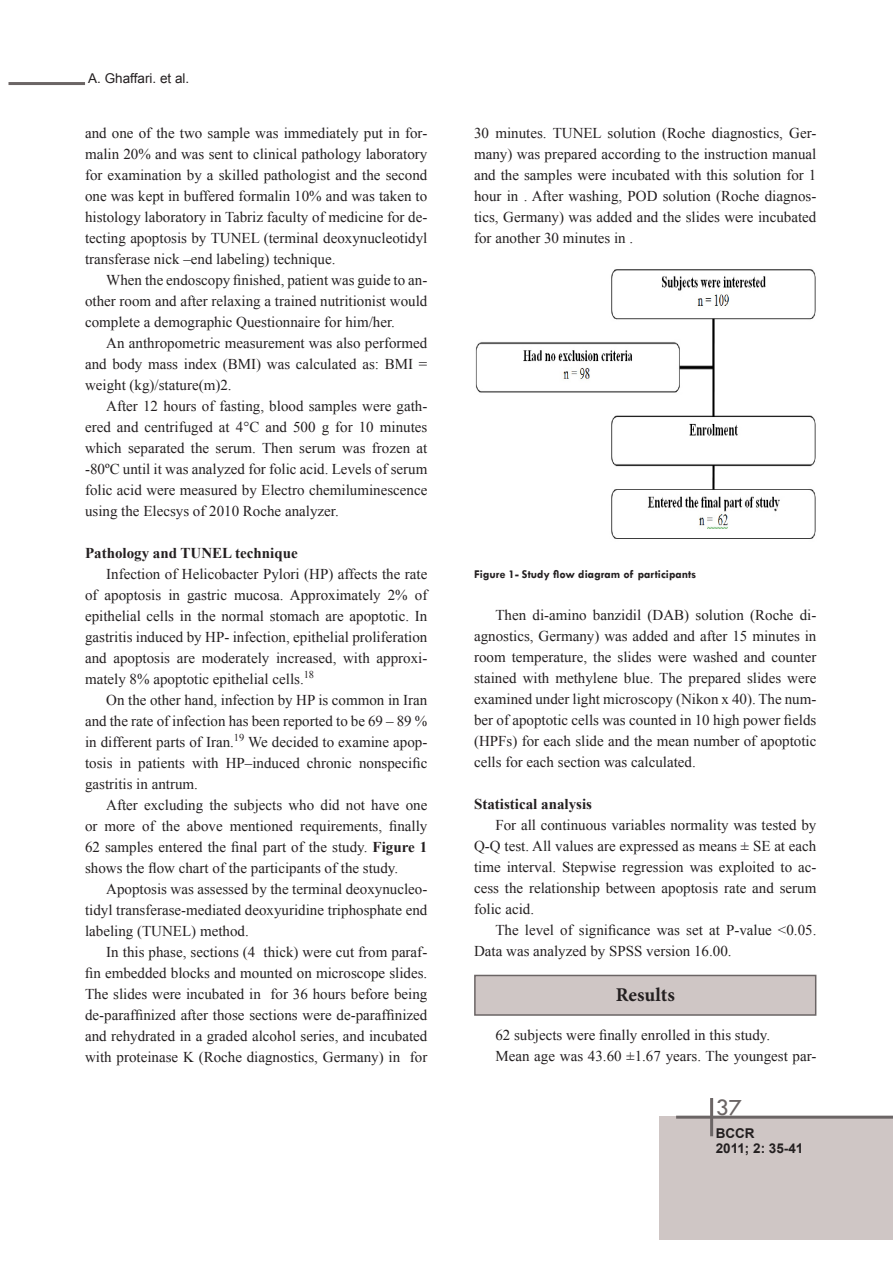
<style>
.page{position:relative;width:893px;height:1263px;background:#fff}
.page>*{position:absolute;margin:0;border:0;box-sizing:border-box;transform-origin:0 0}
.t1{font:24px "Tw Cen";color:#6b6565}
.t2{font:700 19.5px "Minion Pro";color:#231f20}
.متن_اصلی{font:15px/21px "Times New Roman";color:#231f20;text-align:justify}
.متن_اصلی-2{font:700 15px "Times New Roman";color:#231f20}
.t3{font:700 13.5px "Arial";color:#231f20}
.t4{font:13.5px "Arial";color:#231f20}
.Article_Body_Text{font:700 12px "Tw Cen";color:#231f20}
.s1{font-weight:700}
</style>
<div class="page">
<div style="left:659px;top:1116px;width:234px;height:123px;background:#cfc6c5"></div>
<hr style="left:676px;top:1116px;width:217px;height:3px;background:#6b6565">
<hr style="left:9px;top:82px;width:76px;height:3px;background:#6b6565">
<hr style="left:710px;top:1098px;width:3px;height:38px;background:#6b6565">
<div style="left:474px;top:975px;width:342px;height:41px;background:#cfc6c5;border:2px solid #6b6565"></div>
<img style="left:475px;top:269px;width:341px;height:270px">
<p class="t4" style="left:88px;top:70px;width:103px">A. Ghaffari. et al.</p>
<p class="متن_اصلی" style="left:85px;top:122px;width:344px">and one of the two sample was immediately put in for&shy;malin 20% and was sent to clinical pathology laboratory for examination by a skilled pathologist and the second one was kept in buffered formalin 10% and was taken to histology laboratory in Tabriz faculty of medicine for de&shy;tecting apoptosis by TUNEL (terminal deoxynucleotidyl transferase nick –end labeling) technique.</p>
<p class="متن_اصلی" style="left:85px;top:269px;width:344px;text-indent:21px">When the endoscopy finished, patient was guide to an&shy;other room and after relaxing a trained nutritionist would complete a demographic Questionnaire for him/her.</p>
<p class="متن_اصلی" style="left:85px;top:332px;width:344px;text-indent:21px">An anthropometric measurement was also performed and body mass index (BMI) was calculated as: BMI = weight (kg)/stature(m)2.</p>
<p class="متن_اصلی" style="left:85px;top:395px;width:344px;text-indent:21px">After 12 hours of fasting, blood samples were gath&shy;ered and centrifuged at 4°C and 500 g for 10 minutes which separated the serum. Then serum was frozen at -80ºC until it was analyzed for folic acid. Levels of serum folic acid were measured by Electro chemiluminescence using the Elecsys of 2010 Roche analyzer.</p>
<p class="متن_اصلی-2" style="left:85px;top:543px;width:214px">Pathology and TUNEL technique</p>
<p class="متن_اصلی" style="left:85px;top:563px;width:344px;text-indent:21px">Infection of Helicobacter Pylori (HP) affects the rate of apoptosis in gastric mucosa. Approximately 2% of epithelial cells in the normal stomach are apoptotic. In gastritis induced by HP- infection, epithelial proliferation and apoptosis are moderately increased, with approxi&shy;mately 8% apoptotic epithelial cells.<sup>18</sup></p>
<p class="متن_اصلی" style="left:85px;top:689px;width:344px;text-indent:21px">On the other hand, infection by HP is common in Iran and the rate of infection has been reported to be 69 – 89 % in different parts of Iran.<sup>19</sup> We decided to examine apop&shy;tosis in patients with HP–induced chronic nonspecific gastritis in antrum.</p>
<p class="متن_اصلی" style="left:85px;top:794px;width:344px;text-indent:21px">After excluding the subjects who did not have one or more of the above mentioned requirements, finally 62 samples entered the final part of the study. <span class="s1">Figure 1 </span>shows the flow chart of the participants of the study.</p>
<p class="متن_اصلی" style="left:85px;top:878px;width:344px;text-indent:21px">Apoptosis was assessed by the terminal deoxynucleo&shy;tidyl transferase-mediated deoxyuridine triphosphate end labeling (TUNEL) method.</p>
<p class="متن_اصلی" style="left:85px;top:941px;width:344px;text-indent:21px">In this phase, sections (4 thick) were cut from paraf&shy;fin embedded blocks and mounted on microscope slides.<br>The slides were incubated in for 36 hours before being de-paraffinized after those sections were de-paraffinized and rehydrated in a graded alcohol series, and incubated with proteinase K (Roche diagnostics, Germany) in for</p>
<p class="متن_اصلی" style="left:474px;top:122px;width:344px">30 minutes. TUNEL solution (Roche diagnostics, Ger&shy;many) was prepared according to the instruction manual and the samples were incubated with this solution for 1 hour in . After washing, POD solution (Roche diagnos&shy;tics, Germany) was added and the slides were incubated for another 30 minutes in .</p>
<p class="Article_Body_Text" style="left:474px;top:567px;width:224px">Figure 1- Study flow diagram of participants</p>
<p class="متن_اصلی" style="left:474px;top:604px;width:344px;text-indent:21px">Then di-amino banzidil (DAB) solution (Roche di&shy;agnostics, Germany) was added and after 15 minutes in room temperature, the slides were washed and counter stained with methylene blue. The prepared slides were examined under light microscopy (Nikon x 40). The num&shy;ber of apoptotic cells was counted in 10 high power fields (HPFs) for each slide and the mean number of apoptotic cells for each section was calculated.</p>
<p class="متن_اصلی-2" style="left:474px;top:794px;width:119px">Statistical analysis</p>
<p class="متن_اصلی" style="left:474px;top:814px;width:344px;text-indent:21px">For all continuous variables normality was tested by Q-Q test. All values are expressed as means ± SE at each time interval. Stepwise regression was exploited to ac&shy;cess the relationship between apoptosis rate and serum folic acid.</p>
<p class="متن_اصلی" style="left:474px;top:919px;width:344px;text-indent:21px">The level of significance was set at P-value &lt;0.05.<br>Data was analyzed by SPSS version 16.00.</p>
<p class="t2" style="left:616px;top:981px;width:61px">Results</p>
<p class="متن_اصلی" style="left:495px;top:1024px;width:276px">62 subjects were finally enrolled in this study.</p>
<p class="متن_اصلی" style="left:495px;top:1045px;width:323px">Mean age was 43.60 ±1.67 years. The youngest par-</p>
<p class="t1" style="left:716px;top:1092px;width:28px">37</p>
<p class="t3" style="left:716px;top:1124px;width:40px">BCCR</p>
<p class="t3" style="left:716px;top:1139px;width:89px">2011; 2: 35-41</p>
</div>
